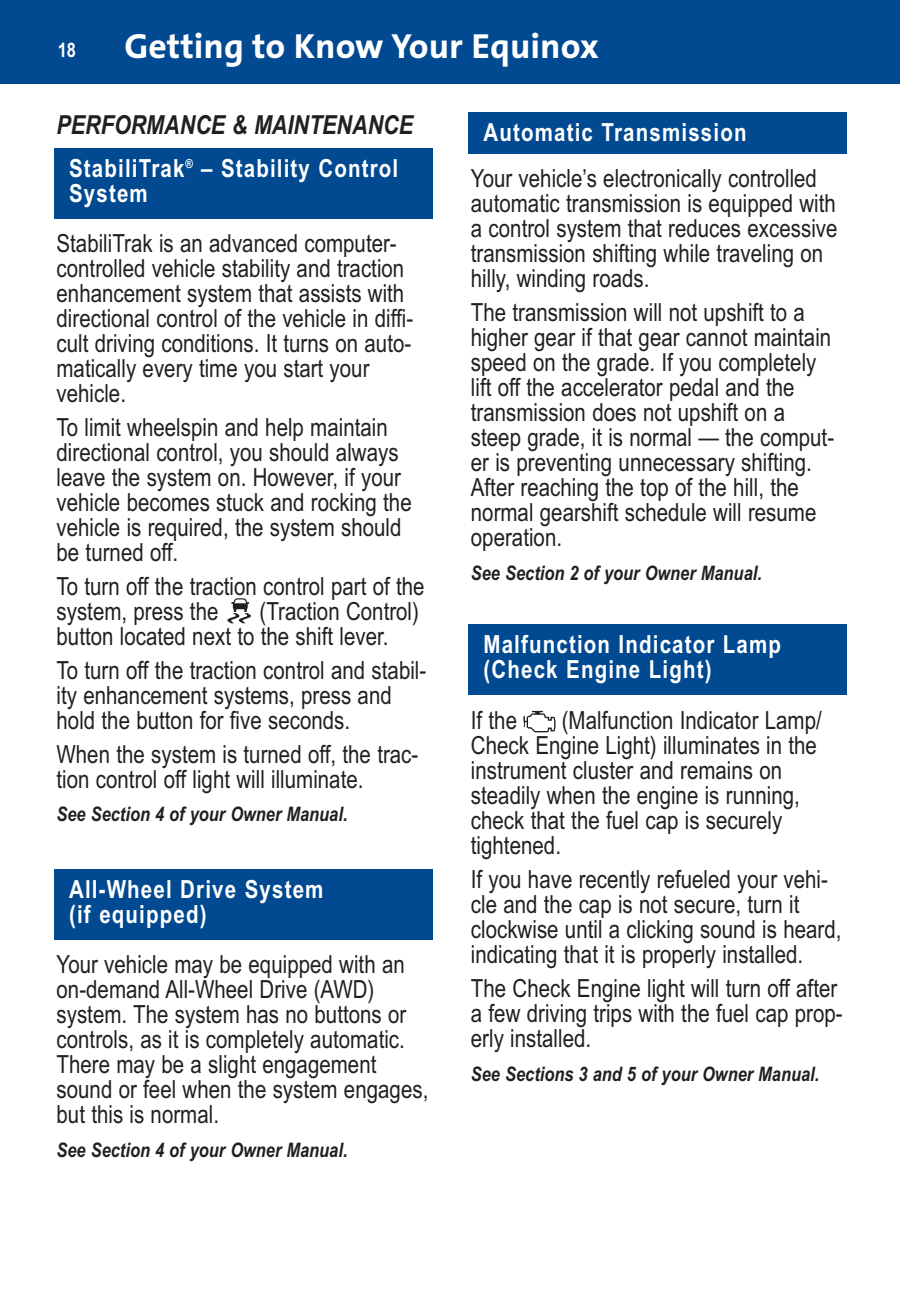
<style>
.page{position:relative;width:900px;height:1296px;background:#fff}
.page>*{position:absolute;margin:0;border:0;box-sizing:border-box;transform-origin:0 0}
.t1{font:700 35px "GM Sans";color:#fff}
.t2{font:italic 700 26.25px "Arial Narrow";color:#231f20}
.t3{font:25px/25px "Arial Narrow";color:#231f20}
.t4{font:700 25px/25px "Arial Narrow";letter-spacing:.045em;color:#fff}
.t5{font:italic 700 20px "Arial Narrow";color:#231f20}
.t6{font:700 20px "Arial Narrow";color:#fff}
</style>
<div class="page">
<div style="left:0;top:0;width:899px;height:83px;background:#014a91"></div>
<div style="left:54px;top:870px;width:378px;height:70px;background:#014a91"></div>
<svg style="left:227px;top:598px;width:24px;height:25px"></svg>
<div style="left:54px;top:149px;width:378px;height:70px;background:#014a91"></div>
<div style="left:468px;top:112px;width:378px;height:42px;background:#014a91"></div>
<svg style="left:523px;top:711px;width:32px;height:21px"></svg>
<div style="left:468px;top:625px;width:378px;height:70px;background:#014a91"></div>
<p class="t6" style="left:58px;top:38px;width:20px">18</p>
<h1 class="t1" style="left:124px;top:34px;width:475px">Getting to Know Your Equinox</h1>
<p class="t2" style="left:57px;top:110px;width:358px">PERFORMANCE &amp; MAINTENANCE</p>
<p class="t4" style="left:483px;top:120px;width:264px">Automatic Transmission</p>
<p class="t4" style="left:69px;top:156px;width:330px">StabiliTrak<sup>®</sup> – Stability Control<br>System</p>
<p class="t3" style="left:470px;top:166px;width:368px">Your vehicle’s electronically controlled automatic transmission is equipped with a control system that reduces excessive transmission shifting while traveling on hilly, winding roads.</p>
<p class="t3" style="left:470px;top:300px;width:364px">The transmission will not upshift to a higher gear if that gear cannot maintain speed on the grade. If you completely lift off the accelerator pedal and the transmission does not upshift on a steep grade, it is normal — the comput&shy;er is preventing unnecessary shifting.<br>After reaching the top of the hill, the normal gearshift schedule will resume operation.</p>
<p class="t5" style="left:470px;top:561px;width:292px">See Section 2 of your Owner Manual.</p>
<p class="t3" style="left:57px;top:231px;width:358px">StabiliTrak is an advanced computer&shy;controlled vehicle stability and traction enhancement system that assists with directional control of the vehicle in diffi&shy;cult driving conditions. It turns on auto&shy;matically every time you start your vehicle.</p>
<p class="t3" style="left:57px;top:415px;width:356px">To limit wheelspin and help maintain directional control, you should always leave the system on. However, if your vehicle becomes stuck and rocking the vehicle is required, the system should be turned off.</p>
<p class="t3" style="left:57px;top:574px;width:369px">To turn off the traction control part of the system, press the</p>
<p class="t3" style="left:57px;top:599px;width:364px;text-indent:203px">(Traction Control) button located next to the shift lever.</p>
<p class="t3" style="left:57px;top:658px;width:371px">To turn off the traction control and stabil&shy;ity enhancement systems, press and hold the button for five seconds.</p>
<p class="t3" style="left:57px;top:742px;width:363px">When the system is turned off, the trac&shy;tion control off light will illuminate.</p>
<p class="t5" style="left:57px;top:803px;width:292px">See Section 4 of your Owner Manual.</p>
<p class="t4" style="left:483px;top:632px;width:299px">Malfunction Indicator Lamp (Check Engine Light)</p>
<p class="t3" style="left:470px;top:708px;width:352px;text-indent:91px">(Malfunction Indicator Lamp/<br>Check Engine Light) illuminates in the instrument cluster and remains on steadily when the engine is running, check that the fuel cap is securely tightened.</p>
<p class="t3" style="left:470px;top:867px;width:372px">If you have recently refueled your vehi&shy;cle and the cap is not secure, turn it clockwise until a clicking sound is heard, indicating that it is properly installed.</p>
<p class="t3" style="left:470px;top:976px;width:373px">The Check Engine light will turn off after a few driving trips with the fuel cap prop&shy;erly installed.</p>
<p class="t5" style="left:470px;top:1062px;width:350px">See Sections 3 and 5 of your Owner Manual.</p>
<p class="t3" style="left:470px;top:708px;width:48px">If the</p>
<p class="t4" style="left:69px;top:877px;width:256px">All-Wheel Drive System (if equipped)</p>
<p class="t3" style="left:57px;top:952px;width:373px">Your vehicle may be equipped with an on-demand All-Wheel Drive (AWD) system. The system has no buttons or controls, as it is completely automatic.<br>There may be a slight engagement sound or feel when the system engages, but this is normal.</p>
<p class="t5" style="left:57px;top:1138px;width:292px">See Section 4 of your Owner Manual.</p>
</div>
